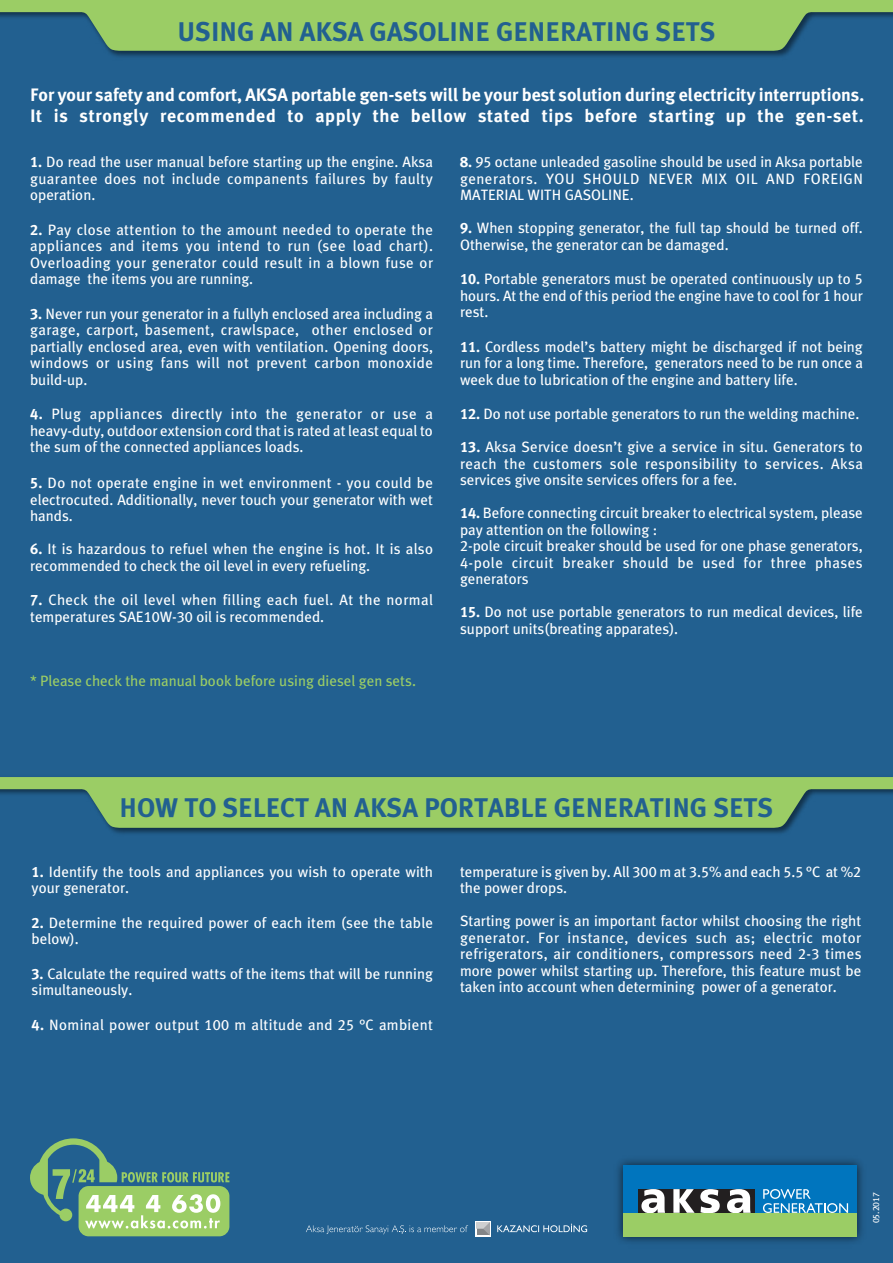
<style>
.page{position:relative;width:893px;height:1263px;background:#226090}
.page>*{position:absolute;margin:0;border:0;box-sizing:border-box;transform-origin:0 0}
.t1{font:27px "Meta Plus Bold Roman Ti";color:#226090}
.t2{font:18px/21px "Meta Plus Bold Roman Ti";color:#fff}
.t3{font:15px/16.5px "Meta Plus Book Roman Ti";color:#fff;text-align:justify}
.t4{font:15px/16.5px "Meta Plus Book Roman Ti";letter-spacing:.025em;color:#fff}
.t5{font:15px "Meta Plus Book Roman Ti";color:#9bcd65}
.t6{font:9px "Meta Plus Book Caps Ti";color:#fff}
.s1{font-family:"Meta Plus Bold Caps Ti"}
.s2{font-family:"Meta Plus Book Caps Ti"}
</style>
<div class="page">
<svg style="left:0;top:0;width:893px;height:51px;background:#85b96a"></svg>
<svg style="left:0;top:777px;width:893px;height:51px;background:#85b96a"></svg>
<div style="left:79px;top:1186px;width:150px;height:50px;background:#9bcd65;border-radius:10px"></div>
<img style="left:617px;top:1160px;width:246px;height:82px">
<div style="left:623px;top:1165px;width:234px;height:48px;background:#0075be"></div>
<div style="left:623px;top:1213px;width:234px;height:23px;background:#9bcd65"></div>
<div style="left:638px;top:1189px;width:116px;height:24px;background:#221f20"></div>
<svg style="left:641px;top:1189px;width:24px;height:24px"></svg>
<svg style="left:727px;top:1189px;width:24px;height:24px"></svg>
<svg style="left:673px;top:1189px;width:47px;height:24px"></svg>
<svg style="left:763px;top:1189px;width:85px;height:24px"></svg>
<svg style="left:475px;top:1221px;width:16px;height:15px"></svg>
<svg style="left:477px;top:1222px;width:13px;height:13px"></svg>
<svg style="left:497px;top:1223px;width:90px;height:9px"></svg>
<svg style="left:306px;top:1225px;width:162px;height:9px"></svg>
<svg style="left:30px;top:1138px;width:199px;height:90px"></svg>
<h1 class="t1" style="left:177px;top:17px;width:540px">USING AN AKSA GASOLINE GENERATING SETS</h1>
<p class="t2" style="left:30px;top:84px;width:836px">For your safety and comfort, AKSA portable gen-sets will be your best solution during electricity interruptions.<br>It is strongly recommended to apply the bellow stated tips before starting up the gen-set.</p>
<p class="t3" style="left:30px;top:154px;width:404px"><span class="s1">1.</span> Do read the user manual before starting up the engine. Aksa guarantee does not include companents failures by faulty operation.</p>
<p class="t3" style="left:30px;top:221px;width:404px"><span class="s1">2.</span> Pay close attention to the amount needed to operate the appliances and items you intend to run (see load chart).<br>Overloading your generator could result in a blown fuse or damage the items you are running.</p>
<p class="t3" style="left:30px;top:305px;width:405px"><span class="s1">3.</span> Never run your generator in a fullyh enclosed area including a garage, carport, basement, crawlspace, other enclosed or partially enclosed area, even with ventilation. Opening doors, windows or using fans will not prevent carbon monoxide build-up.</p>
<p class="t3" style="left:30px;top:406px;width:404px"><span class="s1">4.</span> Plug appliances directly into the generator or use a heavy-duty, outdoor extension cord that is rated at least equal to the sum of the connected appliances loads.</p>
<p class="t3" style="left:30px;top:475px;width:404px"><span class="s1">5.</span> Do not operate engine in wet environment - you could be electrocuted. Additionally, never touch your generator with wet hands.</p>
<p class="t3" style="left:30px;top:541px;width:404px"><span class="s1">6.</span> It is hazardous to refuel when the engine is hot. It is also recommended to check the oil level in every refueling.</p>
<p class="t4" style="left:30px;top:592px;width:404px"><span class="s1">7.</span> Check the oil level when filling each fuel. At the normal temperatures SAE10W-30 oil is recommended.</p>
<p class="t5" style="left:30px;top:672px;width:387px">* Please check the manual book before using diesel gen sets.</p>
<p class="t3" style="left:460px;top:154px;width:404px"><span class="s1">8.</span> <span class="s2">95</span> octane unleaded gasoline should be used in Aksa portable generators. YOU SHOULD NEVER MIX OIL AND FOREIGN MATERIAL WITH GASOLINE.</p>
<p class="t3" style="left:460px;top:220px;width:404px"><span class="s1">9.</span> When stopping generator, the full tap should be turned off.<br>Otherwise, the generator can be damaged.</p>
<p class="t3" style="left:460px;top:271px;width:404px"><span class="s1">10.</span> Portable generators must be operated continuously up to 5 hours. At the end of this period the engine have to cool for 1 hour rest.</p>
<p class="t3" style="left:460px;top:338px;width:404px"><span class="s1">11.</span> Cordless model’s battery might be discharged if not being run for a long time. Therefore, generators need to be run once a week due to lubrication of the engine and battery life.</p>
<p class="t3" style="left:460px;top:406px;width:401px"><span class="s1">12.</span> Do not use portable generators to run the welding machine.</p>
<p class="t3" style="left:460px;top:439px;width:404px"><span class="s1">13.</span> Aksa Service doesn’t give a service in situ. Generators to reach the customers sole responsibility to services. Aksa services give onsite services offers for a fee.</p>
<p class="t3" style="left:460px;top:505px;width:404px;text-align:left"><span class="s1">14.</span> Before connecting circuit breaker to electrical system, please pay attention on the following :<br>2-pole circuit breaker should be used for one phase generators, 4-pole circuit breaker should be used for three phases generators</p>
<p class="t3" style="left:460px;top:604px;width:404px"><span class="s1">15.</span> Do not use portable generators to run medical devices, life support units(breating apparates).</p>
<h1 class="t1" style="left:120px;top:792px;width:655px">HOW TO SELECT AN AKSA PORTABLE GENERATING SETS</h1>
<p class="t3" style="left:32px;top:863px;width:403px"><span class="s1">1.</span> Identify the tools and appliances you wish to operate with your generator.</p>
<p class="t3" style="left:32px;top:914px;width:403px"><span class="s1">2.</span> Determine the required power of each item (see the table below).</p>
<p class="t3" style="left:32px;top:965px;width:403px"><span class="s1">3.</span> Calculate the required watts of the items that will be running simultaneously.</p>
<p class="t4" style="left:32px;top:1016px;width:403px"><span class="s1">4.</span> Nominal power output <span class="s2">100</span> m altitude and <span class="s2">25</span> °C ambient</p>
<p class="t3" style="left:460px;top:863px;width:403px">temperature is given by. All <span class="s2">300</span> m at <span class="s2">3.5</span>% and each <span class="s2">5.5</span> °C at %<span class="s2">2 </span>the power drops.</p>
<p class="t3" style="left:460px;top:912px;width:403px">Starting power is an important factor whilst choosing the right generator. For instance, devices such as; electric motor refrigerators, air conditioners, compressors need 2-3 times more power whilst starting up. Therefore, this feature must be taken into account when determining power of a generator.</p>
<p class="t6" style="left:871px;top:1223px;width:33px;rotate:-90deg">05.2017</p>
</div>
